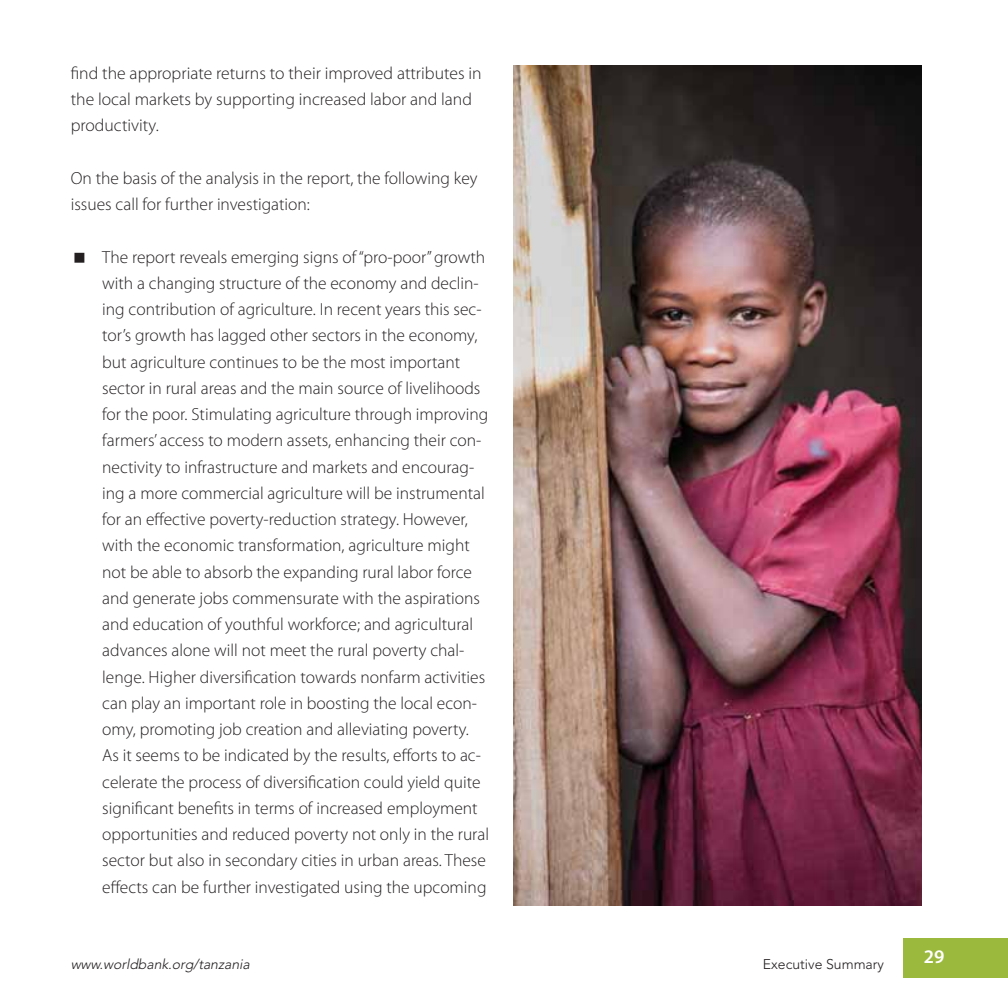
<style>
.page{position:relative;width:1008px;height:1008px;background:#fff}
.page>*{position:absolute;margin:0;border:0;box-sizing:border-box;transform-origin:0 0}
.t1{font:600 19.25px "Myriad Pro";color:#fff}
.t2{font:300 17.5px/26.2px "Myriad Pro";color:#231f20}
.t3{font:italic 300 14px "Avenir LT Std";color:#231f20}
.t4{font:300 14px "Avenir LT Std";color:#231f20}
</style>
<div class="page">
<div style="left:903px;top:938px;width:105px;height:40px;background:#9bb93c"></div>
<img style="left:514px;top:66px;width:407px;height:840px">
<p class="t2" style="left:71px;top:61px;width:412px">find the appropriate returns to their improved attributes in the local markets by supporting increased labor and land productivity.</p>
<p class="t2" style="left:71px;top:166px;width:408px">On the basis of the analysis in the report, the following key issues call for further investigation:</p>
<p class="t2" style="left:102px;top:245px;width:388px">The report reveals emerging signs of “pro-poor” growth with a changing structure of the economy and declin&shy;ing contribution of agriculture. In recent years this sec&shy;tor’s growth has lagged other sectors in the economy, but agriculture continues to be the most important sector in rural areas and the main source of livelihoods for the poor. Stimulating agriculture through improving farmers’ access to modern assets, enhancing their con&shy;nectivity to infrastructure and markets and encourag&shy;ing a more commercial agriculture will be instrumental for an effective poverty-reduction strategy. However, with the economic transformation, agriculture might not be able to absorb the expanding rural labor force and generate jobs commensurate with the aspirations and education of youthful workforce; and agricultural advances alone will not meet the rural poverty chal&shy;lenge. Higher diversification towards nonfarm activities can play an important role in boosting the local econ&shy;omy, promoting job creation and alleviating poverty.<br>As it seems to be indicated by the results, efforts to ac&shy;celerate the process of diversification could yield quite significant benefits in terms of increased employment opportunities and reduced poverty not only in the rural sector but also in secondary cities in urban areas. These effects can be further investigated using the upcoming</p>
<p class="t3" style="left:71px;top:959px;width:183px">www.worldbank.org/tanzania</p>
<p class="t4" style="left:763px;top:959px;width:123px">Executive Summary</p>
<p class="t1" style="left:924px;top:945px;width:22px">29</p>
</div>
